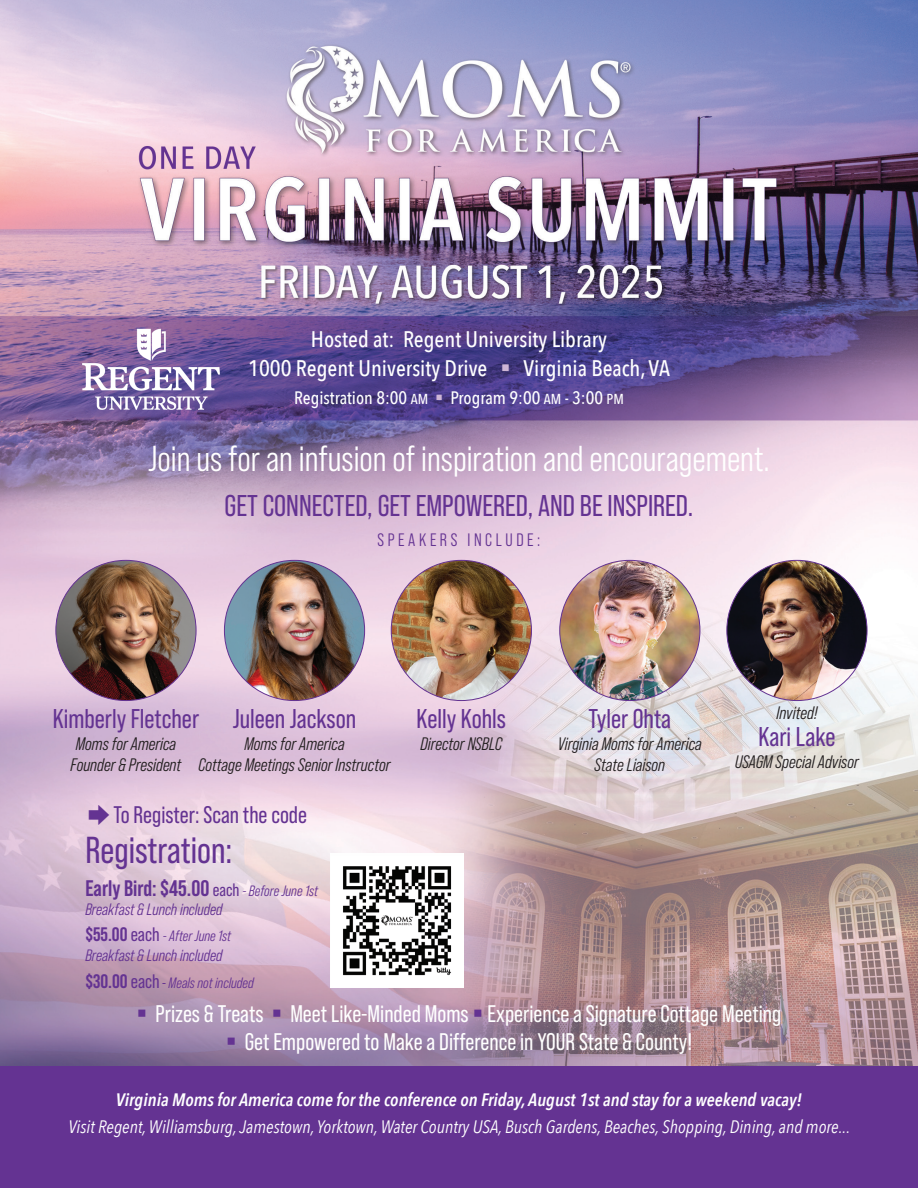
<style>
.page{position:relative;width:918px;height:1188px;background:#fff}
.page>*{position:absolute;margin:0;border:0;box-sizing:border-box;transform-origin:0 0}
.t1{font:37.5px "Bebas Neue Pro";color:#643392}
.t2{font:36px "Bebas Neue Pro Middle";color:#fff}
.t3{font:30px "Bebas Neue Pro";color:#643392}
.t4{font:27.15px "Bebas Neue Pro";color:#643392}
.t5{font:24px "Bebas Neue Pro";color:#fff}
.t6{font:24px "Bebas Neue Pro";color:#643392}
.t7{font:500 22.5px/30px "Avenir Next Condensed";color:#fff;text-align:center}
.t8{font:700 22.5px "Bebas Neue Pro";color:#643392}
.t9{font:italic 18px/21.8px "Bebas Neue Pro Middle";color:#231f20;text-align:center}
.t10{font:italic 18px "Avenir Next Condensed";color:#fff}
.t11{font:italic 600 18px "Avenir Next Condensed";color:#fff}
.t12{font:500 18px "Avenir Next Condensed";color:#fff}
.t13{font:18px "Bebas Neue Pro Middle";letter-spacing:.2em;color:#643392}
.t14{font:italic 16.5px "Bebas Neue Pro Middle";color:#643392}
.t15{font:italic 15px "Bebas Neue Pro Middle";color:#643392}
.s1{color:#ceb6d6}
.s2{font-size:14.4px}
.s3{font-weight:400;font-size:18px}
.s4{font-family:"Bebas Neue Pro Middle";font-weight:400;font-style:italic;font-size:15px}
.s5{font-family:"Bebas Neue Pro";font-weight:700;font-style:normal;font-size:19.5px}
.s6{font-family:"Bebas Neue Pro";font-style:normal;font-size:19.5px}
.s7{font-family:"Bebas Neue Pro";font-style:normal}
.s8{color:#643392}
</style>
<div class="page">
<img style="left:0;top:0;width:918px;height:1067px">
<div style="left:0;top:1067px;width:918px;height:121px;background:#643392"></div>
<img style="left:330px;top:853px;width:134px;height:134px">
<img style="left:68px;top:317px;width:165px;height:97px">
<img style="left:560px;top:560px;width:140px;height:141px;border-radius:70px">
<img style="left:224px;top:560px;width:141px;height:141px;border-radius:70px">
<img style="left:56px;top:560px;width:140px;height:141px;border-radius:70px">
<img style="left:391px;top:560px;width:140px;height:141px;border-radius:70px">
<img style="left:727px;top:560px;width:140px;height:141px;border-radius:70px">
<svg style="left:89px;top:804px;width:20px;height:20px"></svg>
<p class="t7" style="left:248px;top:324px;width:423px">Hosted at: Regent University Library<br>1000 Regent University Drive <span class="s1">▪</span> Virginia Beach, VA</p>
<p class="t12" style="left:294px;top:387px;width:331px">Registration 8:00 <span class="s2">AM</span> <span class="s1">▪</span> Program 9:00 <span class="s2">AM</span> - 3:00 <span class="s2">PM</span></p>
<h2 class="t2" style="left:148px;top:439px;width:623px">Join us for an infusion of inspiration and encouragement.</h2>
<h3 class="t3" style="left:225px;top:489px;width:470px">GET CONNECTED, GET EMPOWERED, AND BE INSPIRED.</h3>
<p class="t13" style="left:378px;top:530px;width:164px">SPEAKERS INCLUDE:</p>
<h3 class="t4" style="left:53px;top:703px;width:148px">Kimberly Fletcher</h3>
<p class="t9" style="left:71px;top:733px;width:112px;text-align:left">Moms for America<br>Founder &amp; President</p>
<h3 class="t4" style="left:233px;top:703px;width:125px">Juleen Jackson</h3>
<p class="t9" style="left:199px;top:733px;width:193px">Moms for America<br>Cottage Meetings Senior Instructor</p>
<h3 class="t6" style="left:113px;top:801px;width:195px">To Register: Scan the code</h3>
<h1 class="t1" style="left:85px;top:828px;width:149px">Registration:</h1>
<p class="t8" style="left:85px;top:875px;width:234px">Early Bird: $45.00 <span class="s3">each</span> <span class="s4">- Before June 1st</span></p>
<p class="t14" style="left:85px;top:900px;width:139px">Breakfast &amp; Lunch included</p>
<p class="t15" style="left:85px;top:927px;width:147px"><span class="s5">$55.00</span> <span class="s6">each</span> - After June 1st</p>
<p class="t14" style="left:85px;top:946px;width:139px">Breakfast &amp; Lunch included</p>
<p class="t15" style="left:85px;top:974px;width:170px"><span class="s5">$30.00</span> <span class="s6">each</span> <span class="s7">-</span> Meals not included</p>
<h3 class="t4" style="left:417px;top:703px;width:91px">Kelly Kohls</h3>
<p class="t9" style="left:420px;top:733px;width:83px">Director NSBLC</p>
<h3 class="t4" style="left:589px;top:703px;width:84px">Tyler Ohta</h3>
<p class="t9" style="left:558px;top:733px;width:146px">Virginia Moms for America<br>State Liaison</p>
<p class="t9" style="left:776px;top:702px;width:43px">Invited!</p>
<h3 class="t4" style="left:758px;top:721px;width:79px">Kari Lake</h3>
<p class="t9" style="left:735px;top:751px;width:125px">USAGM Special Advisor</p>
<h3 class="t5" style="left:137px;top:1000px;width:646px"><span class="s8">▪</span> Prizes &amp; Treats <span class="s8">▪</span> Meet Like-Minded Moms <span class="s8">▪</span> Experience a Signature Cottage Meeting</h3>
<h3 class="t5" style="left:226px;top:1028px;width:468px"><span class="s8">▪</span> Get Empowered to Make a Difference in YOUR State &amp; County!</h3>
<p class="t11" style="left:116px;top:1089px;width:688px">Virginia Moms for America come for the conference on Friday, August 1st and stay for a weekend vacay!</p>
<p class="t10" style="left:68px;top:1116px;width:783px">Visit Regent, Williamsburg, Jamestown, Yorktown, Water Country USA, Busch Gardens, Beaches, Shopping, Dining, and more...</p>
</div>
